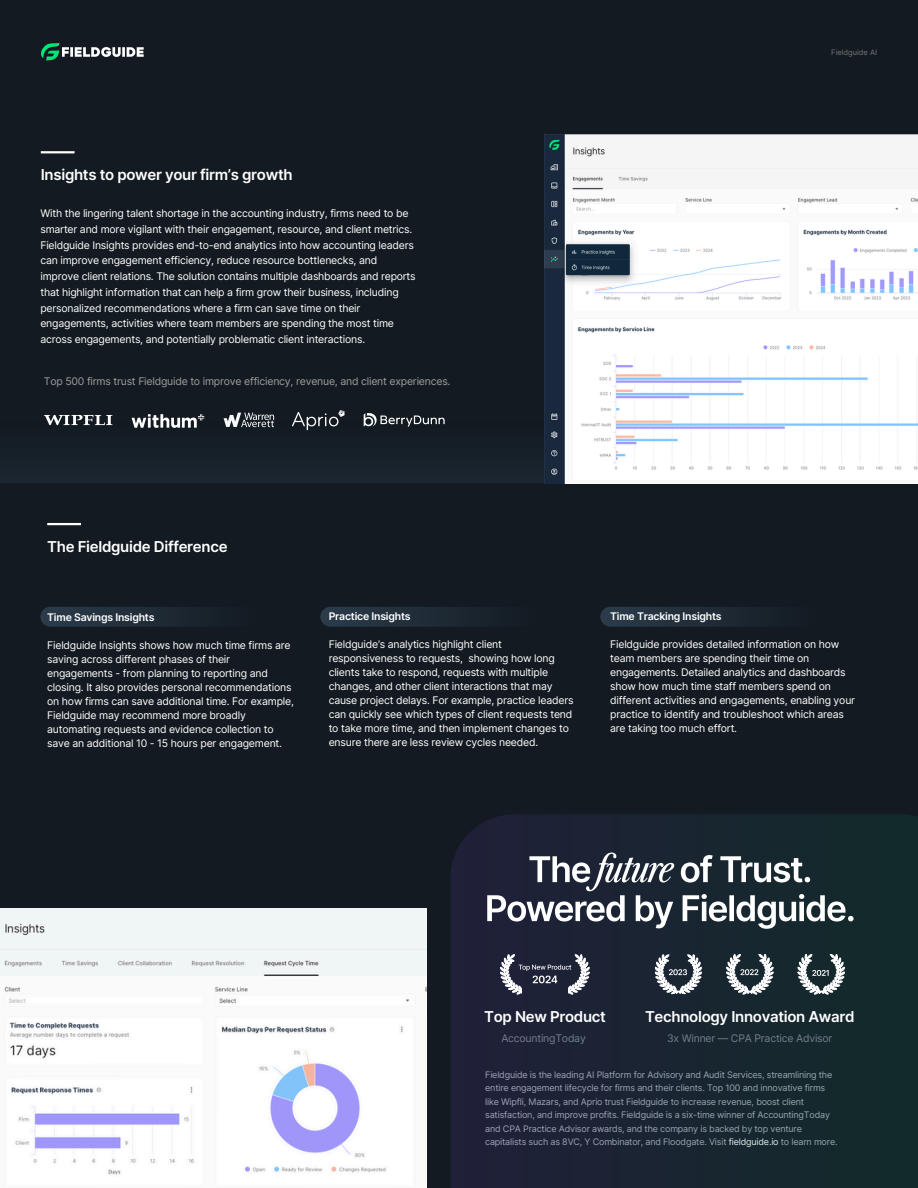
<style>
.page{position:relative;width:918px;height:1188px;background:#131a21}
.page>*{position:absolute;margin:0;border:0;box-sizing:border-box;transform-origin:0 0}
.t1{font:600 15px "Inter";letter-spacing:-.02em;color:#fff}
.t2{font:10.5px/14px "Inter";letter-spacing:-.02em;color:#fff}
.t3{font:10.5px "Inter";letter-spacing:-.02em;color:#9e9e9e}
.t4{font:600 10.5px "Inter";letter-spacing:-.02em;color:#fff}
.t5{font:10.5px "Inter";letter-spacing:-.02em;color:#757f8b}
.t6{font:9px/13.5px "Inter";letter-spacing:-.02em;color:#a3aab2}
.t7{font:7.5px "Inter";color:#757575}
.s1{color:#f7f7f7}
</style>
<div class="page">
<hr style="left:41px;top:151px;width:34px;height:2px;background:#fff">
<div style="left:0;top:421px;width:587px;height:62px;background:#172029"></div>
<svg style="left:44px;top:415px;width:68px;height:10px"></svg>
<svg style="left:132px;top:414px;width:72px;height:14px"></svg>
<svg style="left:292px;top:410px;width:53px;height:20px"></svg>
<svg style="left:224px;top:413px;width:50px;height:14px"></svg>
<svg style="left:364px;top:413px;width:81px;height:14px"></svg>
<svg style="left:41px;top:43px;width:103px;height:18px"></svg>
<img style="left:0;top:908px;width:426px;height:280px">
<img style="left:545px;top:134px;width:373px;height:349px">
<div style="left:450px;top:814px;width:468px;height:374px;background:#192531"></div>
<svg style="left:487px;top:853px;width:367px;height:76px"></svg>
<svg style="left:655px;top:954px;width:47px;height:40px"></svg>
<svg style="left:726px;top:954px;width:47px;height:40px"></svg>
<svg style="left:798px;top:954px;width:47px;height:40px"></svg>
<svg style="left:500px;top:955px;width:90px;height:39px;background:#525665"></svg>
<div style="left:40px;top:607px;width:220px;height:20px;background:linear-gradient(to right,#2c3c4b,#131b22);border-radius:10px"></div>
<div style="left:320px;top:607px;width:220px;height:20px;background:linear-gradient(to right,#2c3c4b,#131b22);border-radius:10px"></div>
<div style="left:600px;top:607px;width:220px;height:20px;background:linear-gradient(to right,#2c3c4b,#131b22);border-radius:10px"></div>
<hr style="left:47px;top:523px;width:34px;height:2px;background:#fff">
<p class="t1" style="left:41px;top:166px;width:253px">Insights to power your firm’s growth</p>
<p class="t2" style="left:40px;top:206px;width:377px;line-height:15.8px">With the lingering talent shortage in the accounting industry, firms need to be smarter and more vigilant with their engagement, resource, and client metrics.<br>Fieldguide Insights provides end-to-end analytics into how accounting leaders can improve engagement efficiency, reduce resource bottlenecks, and improve client relations. The solution contains multiple dashboards and reports that highlight information that can help a firm grow their business, including personalized recommendations where a firm can save time on their engagements, activities where team members are spending the most time across engagements, and potentially problematic client interactions.</p>
<p class="t3" style="left:44px;top:375px;width:408px">Top 500 firms trust Fieldguide to improve efficiency, revenue, and client experiences.</p>
<p class="t7" style="left:831px;top:47px;width:47px">Fieldguide AI</p>
<h3 class="t1" style="left:47px;top:538px;width:182px">The Fieldguide Difference</h3>
<h1 class="t4" style="left:47px;top:611px;width:109px">Time Savings Insights</h1>
<h2 class="t2" style="left:47px;top:638px;width:248px">Fieldguide Insights shows how much time firms are saving across different phases of their engagements - from planning to reporting and closing. It also provides personal recommendations on how firms can save additional time. For example, Fieldguide may recommend more broadly automating requests and evidence collection to save an additional 10 - 15 hours per engagement.</h2>
<p class="t4" style="left:329px;top:610px;width:83px">Practice Insights</p>
<h2 class="t2" style="left:329px;top:637px;width:246px">Fieldguide’s analytics highlight client responsiveness to requests, showing how long clients take to respond, requests with multiple changes, and other client interactions that may cause project delays. For example, practice leaders can quickly see which types of client requests tend to take more time, and then implement changes to ensure there are less review cycles needed.</h2>
<p class="t4" style="left:610px;top:610px;width:113px">Time Tracking Insights</p>
<h2 class="t2" style="left:610px;top:637px;width:246px">Fieldguide provides detailed information on how team members are spending their time on engagements. Detailed analytics and dashboards show how much time staff members spend on different activities and engagements, enabling your practice to identify and troubleshoot which areas are taking too much effort.</h2>
<h3 class="t1" style="left:484px;top:1007px;width:123px">Top New Product</h3>
<p class="t5" style="left:501px;top:1031px;width:86px">AccountingToday</p>
<h1 class="t1" style="left:645px;top:1007px;width:211px">Technology Innovation Award</h1>
<h3 class="t5" style="left:667px;top:1031px;width:167px">3x Winner — CPA Practice Advisor</h3>
<p class="t6" style="left:485px;top:1068px;width:354px">Fieldguide is the leading AI Platform for Advisory and Audit Services, streamlining the entire engagement lifecycle for firms and their clients. Top 100 and innovative firms like Wipfli, Mazars, and Aprio trust Fieldguide to increase revenue, boost client satisfaction, and improve profits. Fieldguide is a six-time winner of AccountingToday and CPA Practice Advisor awards, and the company is backed by top venture capitalists such as 8VC, Y Combinator, and Floodgate. Visit <span class="s1">fieldguide.io</span> to learn more.</p>
</div>
